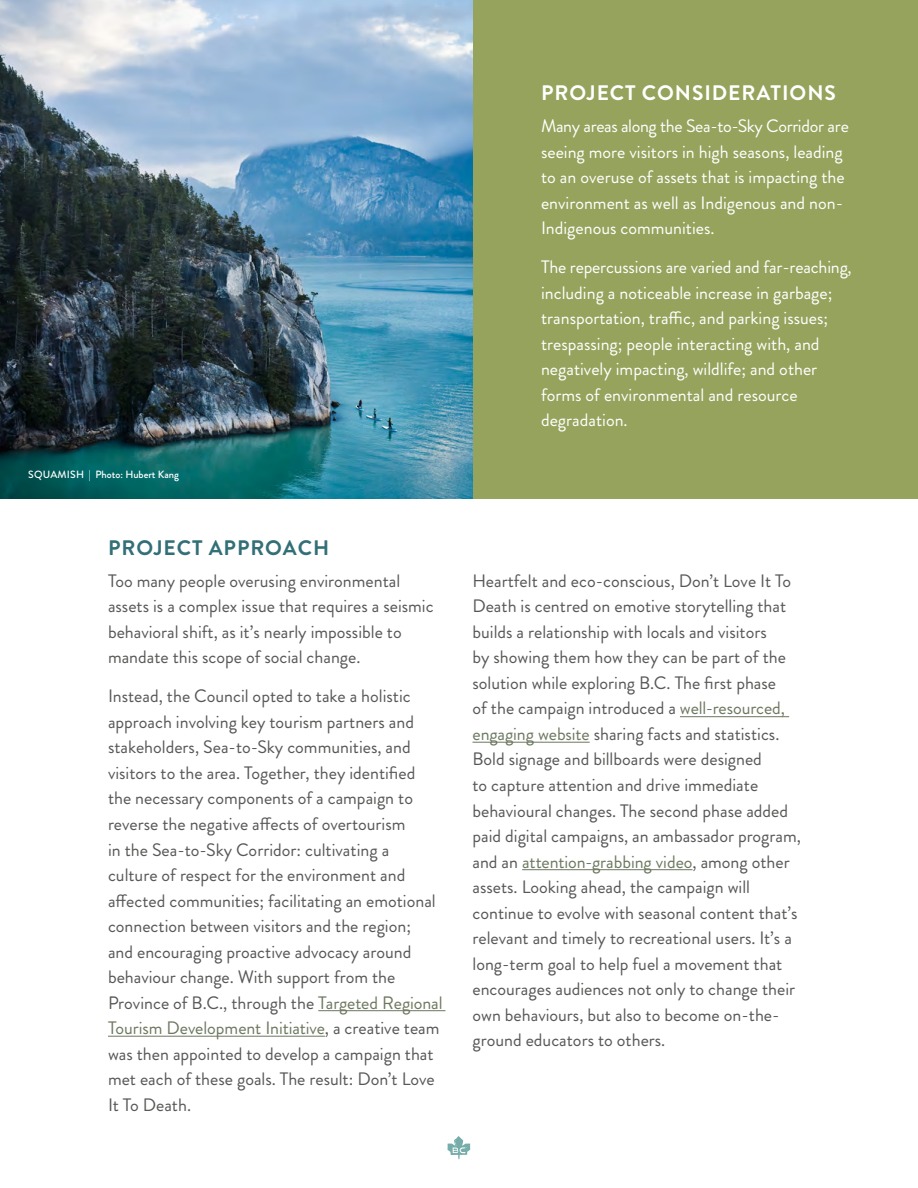
<style>
.page{position:relative;width:918px;height:1188px;background:#fff}
.page>*{position:absolute;margin:0;border:0;box-sizing:border-box;transform-origin:0 0}
.t1{font:700 21px "Brandon Grotesque";letter-spacing:.045em;color:#fff}
.t2{font:700 21px "Brandon Grotesque";letter-spacing:.045em;color:#336f77}
.t3{font:18px/25.5px "Brandon Grotesque";color:#575756}
.t4{font:18px/25.5px "Brandon Grotesque";color:#fff}
.t5{font:500 10.5px "Brandon Grotesque";color:#fff}
.s1{color:#6c775e}
</style>
<div class="page">
<div style="left:472px;top:0;width:446px;height:499px;background:#95a35c"></div>
<hr style="left:318px;top:1010px;width:127px;height:1px;background:#6c775e">
<hr style="left:108px;top:1036px;width:217px;height:1px;background:#6c775e">
<hr style="left:680px;top:716px;width:109px;height:1px;background:#6c775e">
<hr style="left:472px;top:742px;width:118px;height:1px;background:#6c775e">
<hr style="left:522px;top:869px;width:170px;height:1px;background:#6c775e">
<img style="left:0;top:0;width:472px;height:499px">
<svg style="left:448px;top:1136px;width:22px;height:23px"></svg>
<p class="t5" style="left:28px;top:467px;width:152px">SQUAMISH | Photo: Hubert Kang</p>
<p class="t2" style="left:108px;top:533px;width:223px">PROJECT APPROACH</p>
<p class="t3" style="left:108px;top:568px;width:327px">Too many people overusing environmental assets is a complex issue that requires a seismic behavioral shift, as it’s nearly impossible to mandate this scope of social change.</p>
<p class="t3" style="left:108px;top:684px;width:336px">Instead, the Council opted to take a holistic approach involving key tourism partners and stakeholders, Sea-to-Sky communities, and visitors to the area. Together, they identified the necessary components of a campaign to reverse the negative affects of overtourism<br>in the Sea-to-Sky Corridor: cultivating a culture of respect for the environment and affected communities; facilitating an emotional connection between visitors and the region;<br>and encouraging proactive advocacy around behaviour change. With support from the Province of B.C., through the <span class="s1">Targeted Regional Tourism Development Initiative</span>, a creative team was then appointed to develop a campaign that met each of these goals. The result: Don’t Love It To Death.</p>
<p class="t1" style="left:541px;top:78px;width:296px">PROJECT CONSIDERATIONS</p>
<p class="t4" style="left:541px;top:114px;width:310px">Many areas along the Sea-to-Sky Corridor are seeing more visitors in high seasons, leading to an overuse of assets that is impacting the environment as well as Indigenous and non-Indigenous communities.</p>
<p class="t4" style="left:541px;top:255px;width:312px">The repercussions are varied and far-reaching, including a noticeable increase in garbage; transportation, traffic, and parking issues; trespassing; people interacting with, and negatively impacting, wildlife; and other forms of environmental and resource degradation.</p>
<p class="t3" style="left:472px;top:568px;width:330px">Heartfelt and eco-conscious, Don’t Love It To Death is centred on emotive storytelling that builds a relationship with locals and visitors<br>by showing them how they can be part of the solution while exploring B.C. The first phase<br>of the campaign introduced a <span class="s1">well-resourced, engaging website</span> sharing facts and statistics.<br>Bold signage and billboards were designed<br>to capture attention and drive immediate behavioural changes. The second phase added paid digital campaigns, an ambassador program, and an <span class="s1">attention-grabbing video</span>, among other assets. Looking ahead, the campaign will continue to evolve with seasonal content that’s relevant and timely to recreational users. It’s a long-term goal to help fuel a movement that encourages audiences not only to change their own behaviours, but also to become on-the&shy;ground educators to others.</p>
</div>
